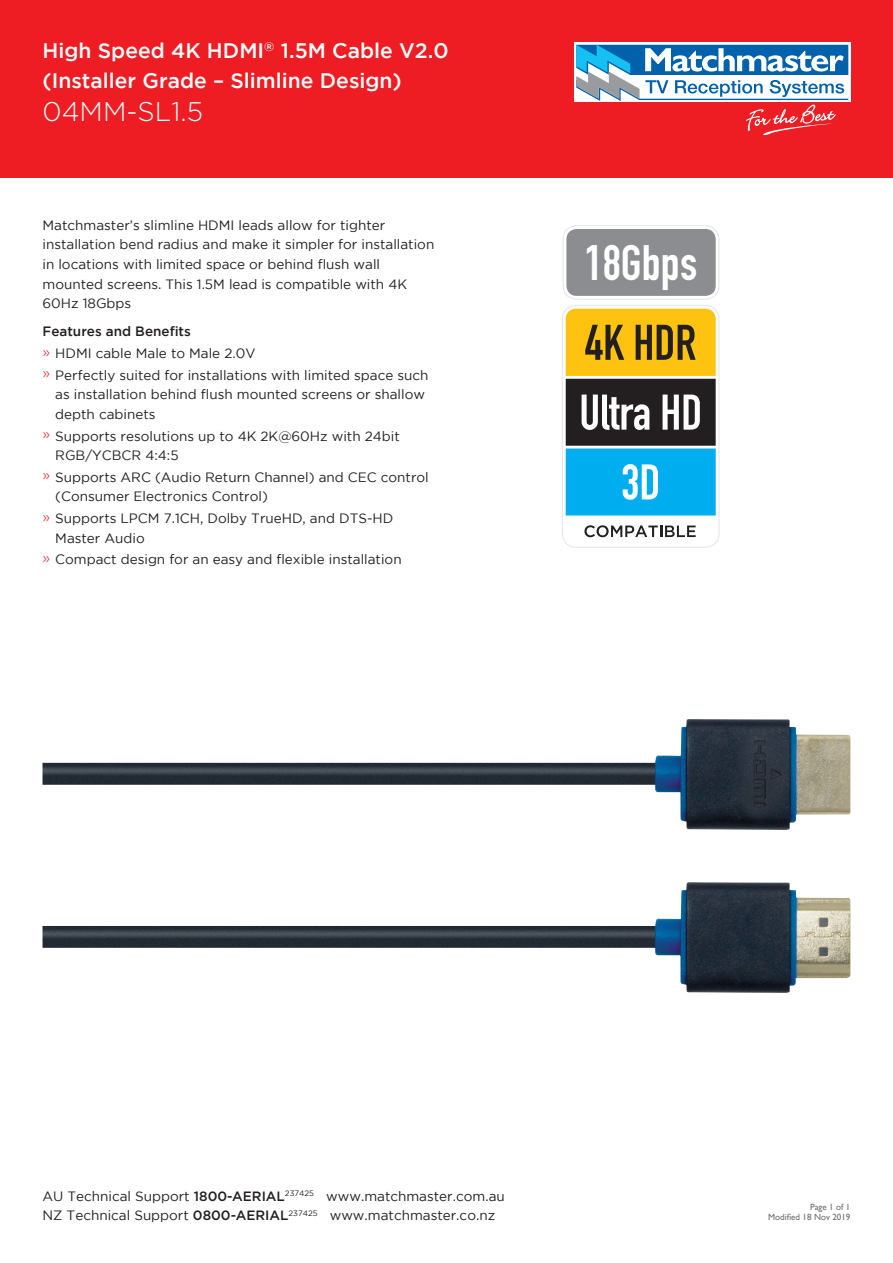
<style>
.page{position:relative;width:893px;height:1263px;background:#fff}
.page>*{position:absolute;margin:0;border:0;box-sizing:border-box;transform-origin:0 0}
.t1{font:700 49.05px "DIN Condensed";color:#fff}
.t2{font:300 27px "Gotham";color:#fff}
.t3{font:500 21px/30.5px "Gotham";color:#fff}
.t4{font:13.5px/19.5px "Gotham";color:#231f20}
.t5{font:9px/10.8px "Gill Sans";color:#6c6d70;text-align:right}
.s1{font-weight:500}
.s2{font-weight:300;font-size:15px;color:#ee1d23}
</style>
<div class="page">
<div style="left:0;top:0;width:893px;height:178px;background:#ee1d23"></div>
<svg style="left:574px;top:43px;width:276px;height:59px"></svg>
<svg style="left:576px;top:45px;width:272px;height:90px"></svg>
<img style="left:43px;top:719px;width:807px;height:274px">
<svg style="left:562px;top:305px;width:158px;height:243px"></svg>
<div style="left:563px;top:225px;width:156px;height:75px;border:1px solid #e6e7e9;border-radius:14px"></div>
<div style="left:565px;top:228px;width:152px;height:69px;background:#8b8d90;border-radius:12px"></div>
<div style="left:564px;top:226px;width:154px;height:72px;border:3px solid #fff;border-radius:12px"></div>
<h3 class="t3" style="left:43px;top:35px;width:408px">High Speed 4K HDMI<sup>®</sup> 1.5M Cable V2.0 (Installer Grade – Slimline Design)</h3>
<h2 class="t2" style="left:43px;top:94px;width:162px">04MM-SL1.5</h2>
<p class="t4" style="left:43px;top:215px;width:393px">Matchmaster’s slimline HDMI leads allow for tighter installation bend radius and make it simpler for installation in locations with limited space or behind flush wall mounted screens. This 1.5M lead is compatible with 4K 60Hz 18Gbps</p>
<p class="t4" style="left:43px;top:320px;width:388px;line-height:21.8px"><span class="s1">Features and Benefits<br></span><span class="s2">»</span> HDMI cable Male to Male 2.0V<br><span class="s2">»</span> Perfectly suited for installations with limited space such</p>
<p class="t4" style="left:55px;top:385px;width:371px">as installation behind flush mounted screens or shallow depth cabinets</p>
<p class="t4" style="left:55px;top:426px;width:346px;text-indent:-13px"><span class="s2">»</span> Supports resolutions up to 4K 2K@60Hz with 24bit<br>RGB/YCBCR 4:4:5</p>
<p class="t4" style="left:55px;top:467px;width:375px;text-indent:-13px"><span class="s2">»</span> Supports ARC (Audio Return Channel) and CEC control (Consumer Electronics Control)</p>
<p class="t4" style="left:55px;top:508px;width:340px;text-indent:-13px"><span class="s2">»</span> Supports LPCM 7.1CH, Dolby TrueHD, and DTS-HD<br>Master Audio</p>
<p class="t4" style="left:43px;top:550px;width:361px"><span class="s2">»</span> Compact design for an easy and flexible installation</p>
<h1 class="t1" style="left:584px;top:230px;width:114px">18Gbps</h1>
<p class="t4" style="left:43px;top:1186px;width:464px">AU Technical Support <span class="s1">1800-AERIAL</span><sup>237425</sup> www.matchmaster.com.au<br>NZ Technical Support <span class="s1">0800-AERIAL</span><sup>237425</sup> www.matchmaster.co.nz</p>
<p class="t5" style="left:768px;top:1201px;width:84px">Page 1 of 1<br>Modified 18 Nov 2019</p>
</div>
